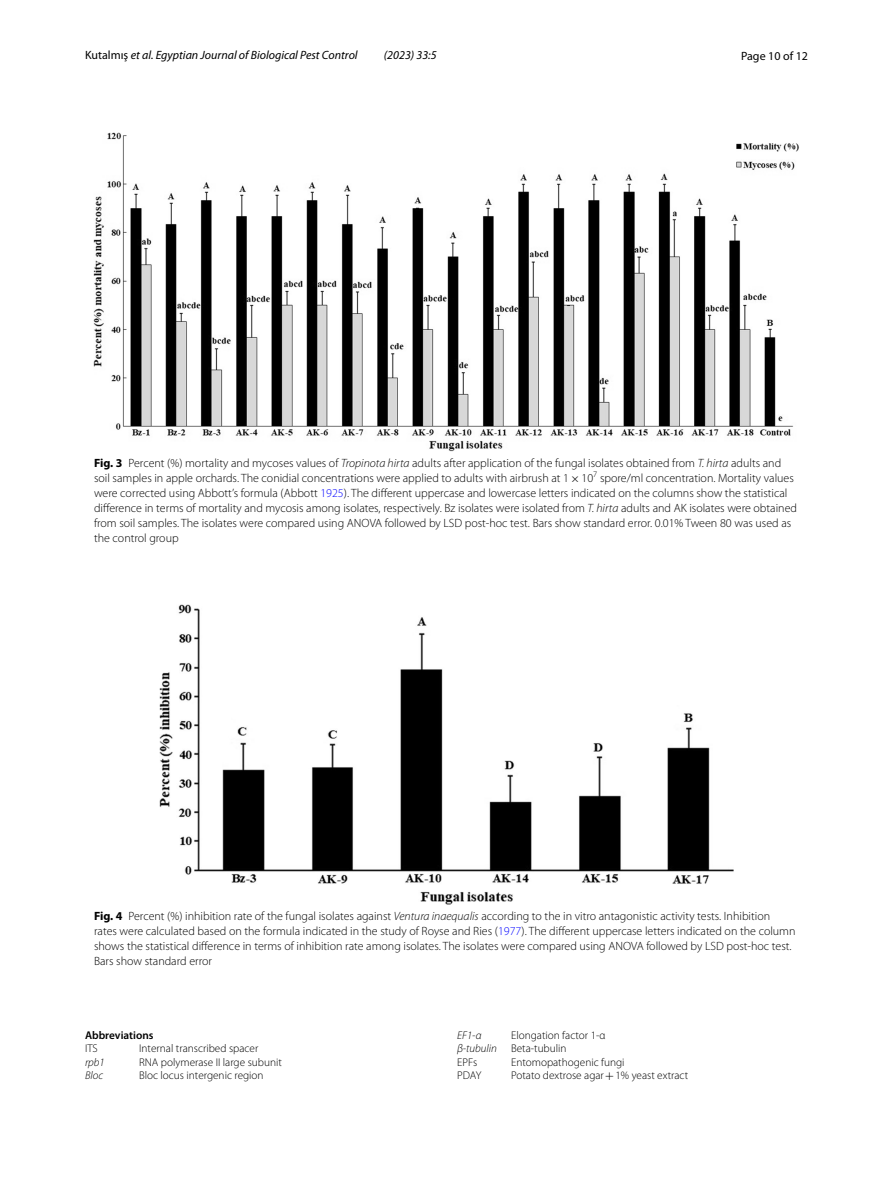
<style>
.page{position:relative;width:893px;height:1187px;background:#fff}
.page>*{position:absolute;margin:0;border:0;box-sizing:border-box;transform-origin:0 0}
.t1{font:300 12px/15px "Myriad Pro";color:#000}
.t2{font:italic 12px "Myriad Pro";color:#000}
.t3{font:12px "Myriad Pro";color:#000}
.t4{font:300 11.25px "Myriad Pro";color:#000}
.t5{font:italic 300 11.25px "Myriad Pro";color:#000}
.t6{font:600 11.25px "Myriad Pro";color:#000}
.s1{font-style:normal}
.s2{font-weight:700}
.s3{font-style:italic}
.s4{font-family:"MTSY";font-weight:400}
.s5{color:#00f}
</style>
<div class="page">
<img style="left:94px;top:133px;width:705px;height:318px">
<img style="left:159px;top:604px;width:574px;height:300px">
<p class="t2" style="left:85px;top:48px;width:274px"><span class="s1">Kutalmış</span> et al. Egyptian Journal of Biological Pest Control</p>
<p class="t2" style="left:384px;top:48px;width:54px">(2023) 33:5</p>
<p class="t3" style="left:741px;top:48px;width:68px">Page 10 of 12</p>
<p class="t1" style="left:94px;top:455px;width:704px"><span class="s2">Fig. 3</span> Percent (%) mortality and mycoses values of <span class="s3">Tropinota hirta</span> adults after application of the fungal isolates obtained from <span class="s3">T. hirta</span> adults and soil samples in apple orchards. The conidial concentrations were applied to adults with airbrush at 1<span class="s4">×</span> -10<sup>7</sup> spore/ml concentration. Mortality values were corrected using Abbott’s formula (Abbott <span class="s5">1925</span>). The different uppercase and lowercase letters indicated on the columns show the statistical difference in terms of mortality and mycosis among isolates, respectively. Bz isolates were isolated from <span class="s3">T. hirta</span> adults and AK isolates were obtained from soil samples. The isolates were compared using ANOVA followed by LSD post-hoc test. Bars show standard error. 0.01% Tween 80 was used as the control group</p>
<p class="t1" style="left:94px;top:908px;width:703px"><span class="s2">Fig. 4</span> Percent (%) inhibition rate of the fungal isolates against <span class="s3">Ventura inaequalis</span> according to the in vitro antagonistic activity tests. Inhibition rates were calculated based on the formula indicated in the study of Royse and Ries (<span class="s5">1977</span>). The different uppercase letters indicated on the column shows the statistical difference in terms of inhibition rate among isolates. The isolates were compared using ANOVA followed by LSD post-hoc test.<br>Bars show standard error</p>
<p class="t6" style="left:85px;top:1027px;width:70px">Abbreviations</p>
<p class="t4" style="left:85px;top:1042px;width:14px">ITS</p>
<p class="t4" style="left:139px;top:1042px;width:121px">Internal transcribed spacer</p>
<p class="t5" style="left:85px;top:1055px;width:21px">rpb1</p>
<p class="t4" style="left:139px;top:1055px;width:144px">RNA polymerase II large subunit</p>
<p class="t5" style="left:85px;top:1069px;width:20px">Bloc</p>
<p class="t4" style="left:139px;top:1069px;width:126px">Bloc locus intergenic region</p>
<p class="t5" style="left:457px;top:1028px;width:26px">EF1-α</p>
<p class="t4" style="left:511px;top:1028px;width:96px">Elongation factor 1-α</p>
<p class="t5" style="left:457px;top:1042px;width:41px">β-tubulin</p>
<p class="t4" style="left:511px;top:1042px;width:57px">Beta-tubulin</p>
<p class="t4" style="left:457px;top:1055px;width:22px">EPFs</p>
<p class="t4" style="left:511px;top:1055px;width:115px">Entomopathogenic fungi</p>
<p class="t4" style="left:457px;top:1069px;width:26px">PDAY</p>
<p class="t4" style="left:511px;top:1069px;width:179px">Potato dextrose agar<span class="s4">+</span>1% yeast extract</p>
</div>
